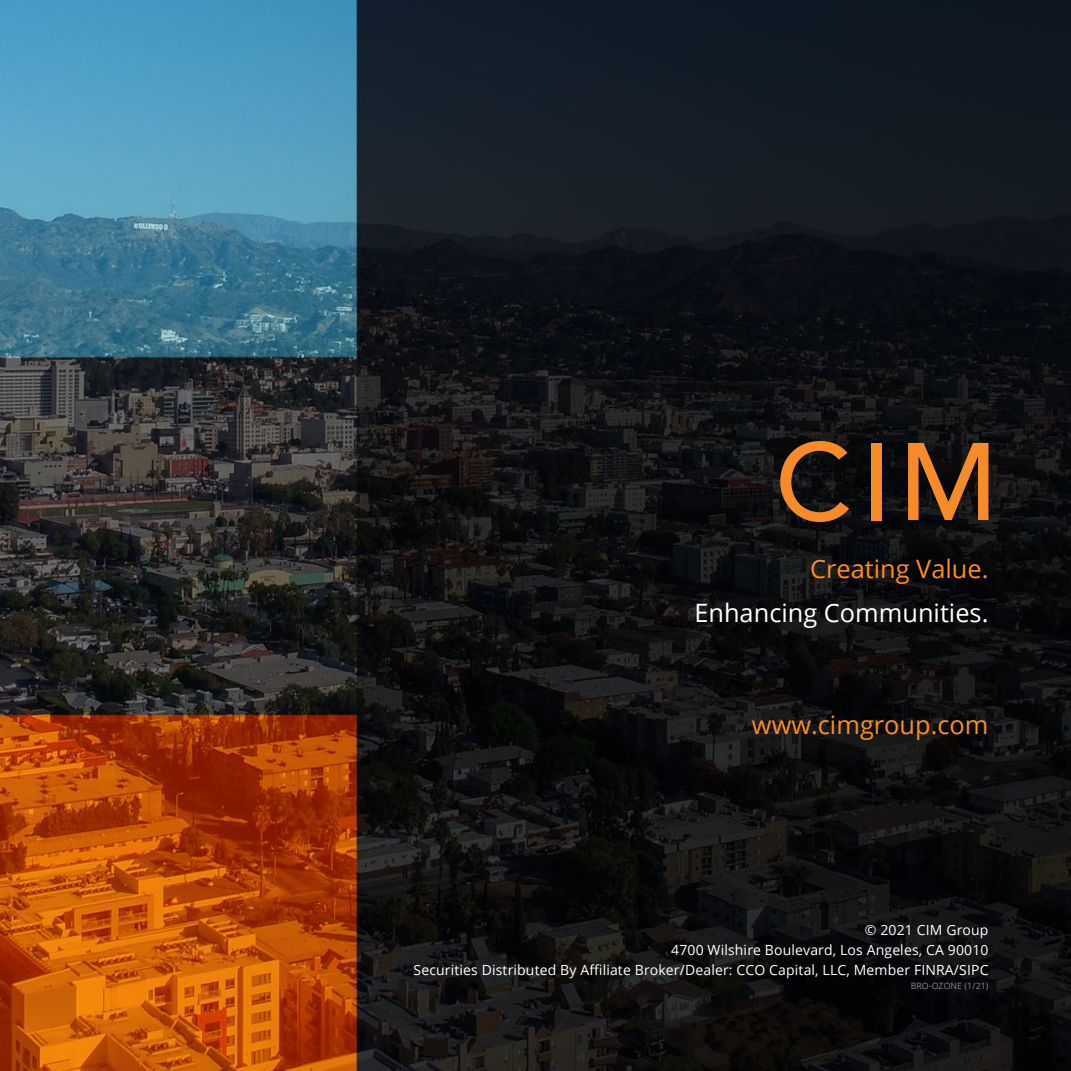
<style>
.page{position:relative;width:1071px;height:1071px;background:#fff}
.page>*{position:absolute;margin:0;border:0;box-sizing:border-box;transform-origin:0 0}
.t1{font:25.38px "Open Sans";color:#ff8e16}
.t2{font:25.38px "Open Sans";color:#fff}
.t3{font:14px/20.1px "Open Sans";letter-spacing:.01em;color:#fff;text-align:right}
.t4{font:8.75px "Open Sans";letter-spacing:.01em;color:#8a8a8e}
</style>
<div class="page">
<img style="left:0;top:0;width:1071px;height:1071px">
<svg style="left:780px;top:441px;width:69px;height:81px;background:#543417"></svg>
<div style="left:871px;top:443px;width:10px;height:77px;background:#f68c29"></div>
<svg style="left:908px;top:443px;width:80px;height:77px;background:#804c1c"></svg>
<h1 class="t1" style="left:810px;top:552px;width:180px">Creating Value.</h1>
<h1 class="t2" style="left:694px;top:595px;width:296px">Enhancing Communities.</h1>
<h1 class="t1" style="left:752px;top:707px;width:238px">www.cimgroup.com</h1>
<p class="t3" style="left:414px;top:919px;width:576px">© 2021 CIM Group<br>4700 Wilshire Boulevard, Los Angeles, CA 90010<br>Securities Distributed By Affiliate Broker/Dealer: CCO Capital, LLC, Member FINRA/SIPC</p>
<p class="t4" style="left:911px;top:980px;width:79px">BRO-OZONE (1/21)</p>
</div>
